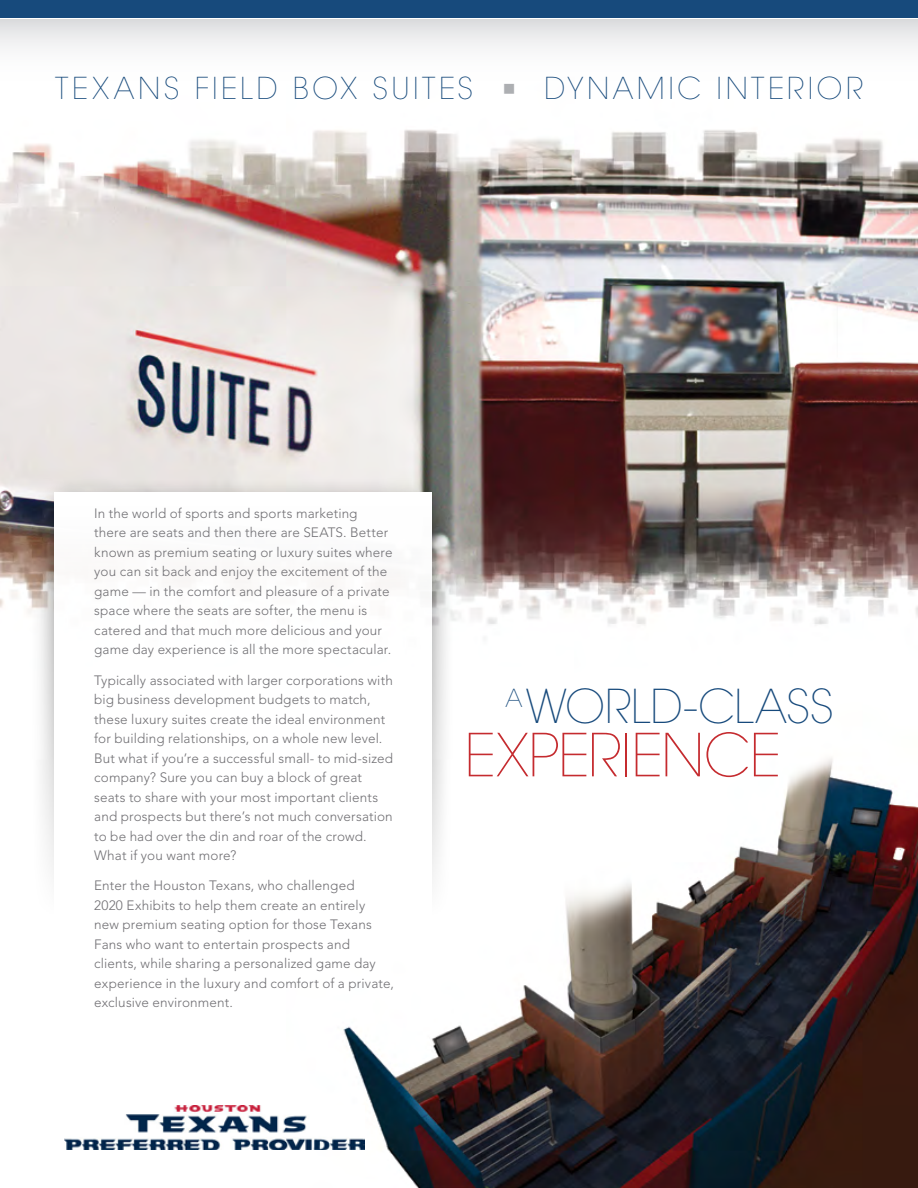
<style>
.page{position:relative;width:918px;height:1188px;background:#fff}
.page>*{position:absolute;margin:0;border:0;box-sizing:border-box;transform-origin:0 0}
.t1{font:200 58.95px "ITC Avant Garde Std";letter-spacing:-.005em;color:#c52b2f}
.t2{font:200 46.35px "ITC Avant Garde Std";letter-spacing:-.005em;color:#174a7c}
.t3{font:200 30px "ITC Avant Garde Std";letter-spacing:.12em;color:#174a7c}
.t4{font:300 13.5px/19.5px "Avenir";letter-spacing:.01em;color:#717074}
</style>
<div class="page">
<img style="left:0;top:17px;width:918px;height:1171px">
<div style="left:0;top:19px;width:918px;height:68px;background:linear-gradient(to bottom,#e2e3e4,#fff)"></div>
<div style="left:30px;top:478px;width:427px;height:473px;background:#000;opacity:.5"></div>
<div style="left:54px;top:492px;width:378px;height:424px;background:#fff"></div>
<div style="left:0;top:0;width:918px;height:17px;background:#174a7c"></div>
<img style="left:64px;top:1106px;width:300px;height:43px">
<svg style="left:504px;top:83px;width:10px;height:10px"></svg>
<h3 class="t3" style="left:55px;top:71px;width:103px">TEXANS</h3>
<h3 class="t3" style="left:195px;top:71px;width:280px">FIELD BOX SUI TES</h3>
<h3 class="t3" style="left:544px;top:71px;width:320px">DYNAMIC INTERIOR</h3>
<p class="t4" style="left:94px;top:503px;width:300px">In the world of sports and sports marketing there are seats and then there are SEATS. Better known as premium seating or luxury suites where you can sit back and enjoy the excitement of the game — in the comfort and pleasure of a private space where the seats are softer, the menu is catered and that much more delicious and your game day experience is all the more spectacular.</p>
<p class="t4" style="left:94px;top:670px;width:300px">Typically associated with larger corporations with big business development budgets to match, these luxury suites create the ideal environment for building relationships, on a whole new level.<br>But what if you’re a successful small- to mid-sized company? Sure you can buy a block of great seats to share with your most important clients and prospects but there’s not much conversation to be had over the din and roar of the crowd.<br>What if you want more?</p>
<p class="t4" style="left:94px;top:876px;width:301px">Enter the Houston Texans, who challenged<br>2020 Exhibits to help them create an entirely<br>new premium seating option for those Texans Fans who want to entertain prospects and clients, while sharing a personalized game day experience in the luxury and comfort of a private, exclusive environment.</p>
<h2 class="t2" style="left:505px;top:679px;width:330px"><sup>A</sup>WORLD-CLASS</h2>
<h1 class="t1" style="left:464px;top:721px;width:277px">EXPERIENCE</h1>
</div>
